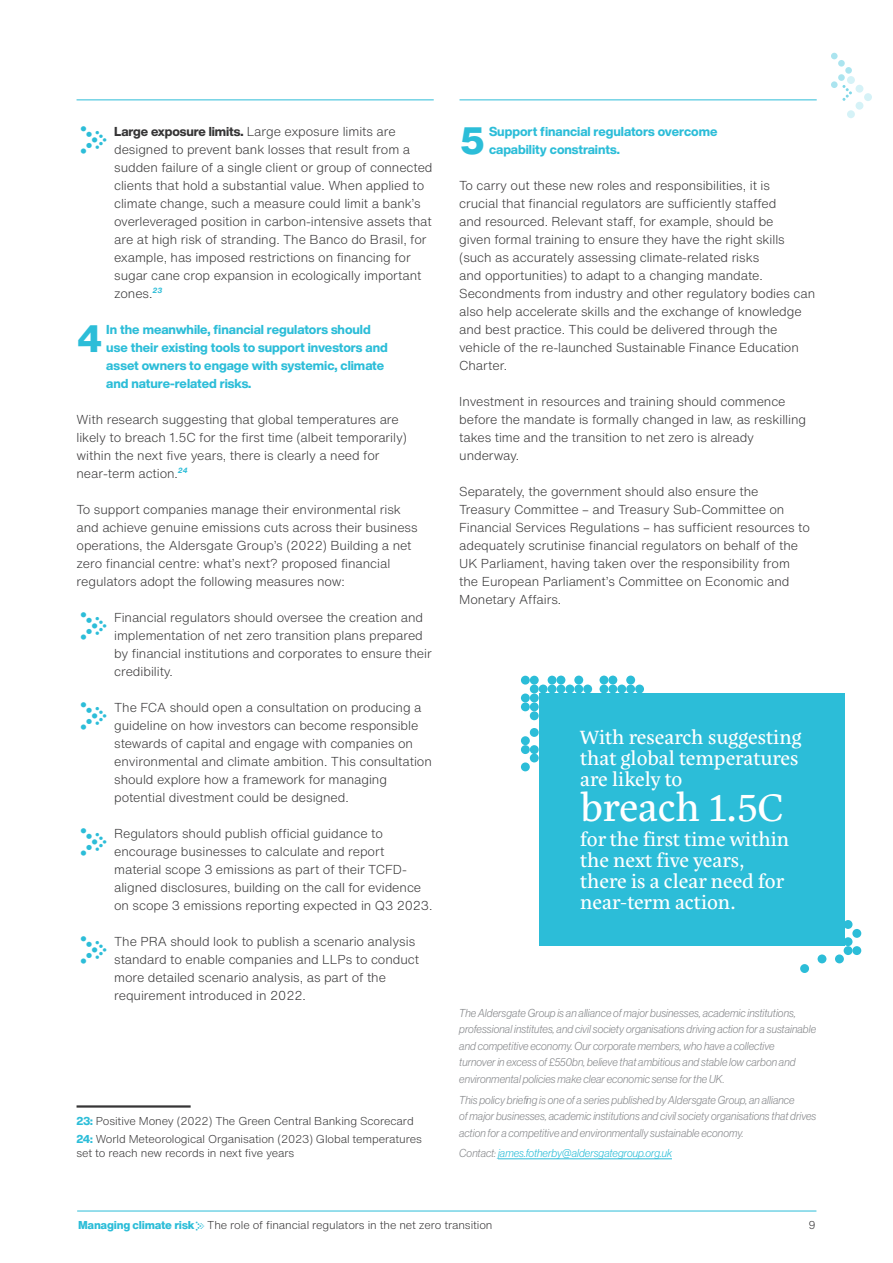
<style>
.page{position:relative;width:893px;height:1263px;background:#fff}
.page>*{position:absolute;margin:0;border:0;box-sizing:border-box;transform-origin:0 0}
._06-Basetext{font:39px "Eskorte Latin";letter-spacing:-.005em;color:#fff}
._07-List{font:800 37.5px "Helvetica Now Text";color:#2cbdd8}
._04_Basetext{font:34.5px "Aldersgate Group";color:#2cbdd8}
._06-Basetext-2{font:19.5px/21px "Eskorte Latin";letter-spacing:-.005em;color:#fff}
._04_Basetext-2{font:300 12.75px/18px "Helvetica Now Text";letter-spacing:-.005em;color:#363536}
._07-List-2{font:800 12.75px/18px "Helvetica Now Display";color:#2cbdd8}
.t1{font:11.25px/16.5px "N Haas Grotesk DS Pro 46 Lt It";letter-spacing:.01em;color:#888a8d}
.Footnote{font:300 11.25px/14.2px "Helvetica Now Text";letter-spacing:-.01em;color:#363536}
.t2{font:11.25px "N Haas Grotesk DS Pro 46 Lt It";letter-spacing:.01em;color:#2cbdd8}
.s1{font-family:"Helvetica Now Display";font-weight:800}
.s2{font-family:"Helvetica Now Display";font-weight:800;color:#2cbdd8}
.s3{color:#888a8d}
.s4{font-weight:800;color:#2cbdd8}
.s5{font-family:"Aldersgate Group";font-weight:400;color:#2cbdd8}
</style>
<div class="page">
<hr style="left:77px;top:1210px;width:739px;height:1px;background:#2cbdd8">
<hr style="left:459px;top:99px;width:358px;height:1px;background:#2cbdd8">
<hr style="left:77px;top:99px;width:357px;height:1px;background:#2cbdd8">
<svg style="left:831px;top:53px;width:41px;height:65px"></svg>
<hr style="left:77px;top:1105px;width:114px;height:2px;background:#363536">
<div style="left:539px;top:693px;width:305px;height:252px;background:#2cbdd8"></div>
<div style="left:539px;top:684px;width:9px;height:9px;background:#2cbdd8;border-radius:50%"></div>
<div style="left:530px;top:684px;width:9px;height:9px;background:#2cbdd8;border-radius:50%"></div>
<div style="left:530px;top:693px;width:9px;height:9px;background:#2cbdd8;border-radius:50%"></div>
<div style="left:521px;top:693px;width:9px;height:9px;background:#2cbdd8;border-radius:50%"></div>
<div style="left:521px;top:702px;width:9px;height:9px;background:#2cbdd8;border-radius:50%"></div>
<div style="left:530px;top:702px;width:9px;height:9px;background:#2cbdd8;border-radius:50%"></div>
<div style="left:530px;top:711px;width:9px;height:9px;background:#2cbdd8;border-radius:50%"></div>
<div style="left:530px;top:728px;width:9px;height:9px;background:#2cbdd8;border-radius:50%"></div>
<div style="left:530px;top:745px;width:9px;height:9px;background:#2cbdd8;border-radius:50%"></div>
<div style="left:530px;top:753px;width:9px;height:9px;background:#2cbdd8;border-radius:50%"></div>
<div style="left:521px;top:762px;width:9px;height:9px;background:#2cbdd8;border-radius:50%"></div>
<div style="left:521px;top:745px;width:9px;height:9px;background:#2cbdd8;border-radius:50%"></div>
<div style="left:521px;top:736px;width:9px;height:9px;background:#2cbdd8;border-radius:50%"></div>
<div style="left:530px;top:676px;width:9px;height:9px;background:#2cbdd8;border-radius:50%"></div>
<div style="left:521px;top:676px;width:9px;height:9px;background:#2cbdd8;border-radius:50%"></div>
<div style="left:548px;top:684px;width:8px;height:9px;background:#2cbdd8;border-radius:50%"></div>
<div style="left:556px;top:684px;width:9px;height:9px;background:#2cbdd8;border-radius:50%"></div>
<div style="left:556px;top:675px;width:9px;height:9px;background:#2cbdd8;border-radius:50%"></div>
<div style="left:565px;top:684px;width:9px;height:9px;background:#2cbdd8;border-radius:50%"></div>
<div style="left:574px;top:684px;width:9px;height:9px;background:#2cbdd8;border-radius:50%"></div>
<div style="left:574px;top:675px;width:9px;height:9px;background:#2cbdd8;border-radius:50%"></div>
<div style="left:583px;top:684px;width:9px;height:9px;background:#2cbdd8;border-radius:50%"></div>
<div style="left:599px;top:684px;width:9px;height:9px;background:#2cbdd8;border-radius:50%"></div>
<div style="left:608px;top:684px;width:9px;height:9px;background:#2cbdd8;border-radius:50%"></div>
<div style="left:617px;top:684px;width:9px;height:9px;background:#2cbdd8;border-radius:50%"></div>
<div style="left:626px;top:684px;width:9px;height:9px;background:#2cbdd8;border-radius:50%"></div>
<div style="left:635px;top:684px;width:9px;height:9px;background:#2cbdd8;border-radius:50%"></div>
<div style="left:599px;top:675px;width:9px;height:9px;background:#2cbdd8;border-radius:50%"></div>
<div style="left:608px;top:675px;width:9px;height:9px;background:#2cbdd8;border-radius:50%"></div>
<div style="left:626px;top:675px;width:9px;height:9px;background:#2cbdd8;border-radius:50%"></div>
<div style="left:548px;top:676px;width:8px;height:8px;background:#2cbdd8;border-radius:50%"></div>
<div style="left:844px;top:946px;width:8px;height:9px;background:#2cbdd8;border-radius:50%"></div>
<div style="left:844px;top:937px;width:8px;height:9px;background:#2cbdd8;border-radius:50%"></div>
<div style="left:844px;top:920px;width:8px;height:9px;background:#2cbdd8;border-radius:50%"></div>
<div style="left:852px;top:929px;width:9px;height:9px;background:#2cbdd8;border-radius:50%"></div>
<div style="left:852px;top:946px;width:9px;height:9px;background:#2cbdd8;border-radius:50%"></div>
<div style="left:835px;top:954px;width:9px;height:9px;background:#2cbdd8;border-radius:50%"></div>
<div style="left:818px;top:954px;width:8px;height:9px;background:#2cbdd8;border-radius:50%"></div>
<div style="left:800px;top:964px;width:9px;height:9px;background:#2cbdd8;border-radius:50%"></div>
<hr style="left:498px;top:1158px;width:174px;height:1px;background:#2cbdd8">
<p class="_04_Basetext" style="left:77px;top:123px;width:36px">k</p>
<p class="_04_Basetext-2" style="left:114px;top:122px;width:320px"><span class="s1">Large exposure limits.</span> Large exposure limits are designed to prevent bank losses that result from a sudden failure of a single client or group of connected clients that hold a substantial value. When applied to climate change, such a measure could limit a bank’s overleveraged position in carbon-intensive assets that are at high risk of stranding. The Banco do Brasil, for example, has imposed restrictions on financing for sugar cane crop expansion in ecologically important zones.<sup>23</sup></p>
<p class="_07-List" style="left:77px;top:310px;width:28px">4</p>
<p class="_07-List-2" style="left:106px;top:320px;width:283px">In the meanwhile, financial regulators should use their existing tools to support investors and asset owners to engage with systemic, climate and nature-related risks.</p>
<p class="_04_Basetext-2" style="left:77px;top:410px;width:332px">With research suggesting that global temperatures are likely to breach 1.5C for the first time (albeit temporarily) within the next five years, there is clearly a need for near-term action.<sup>24</sup></p>
<p class="_04_Basetext-2" style="left:77px;top:500px;width:343px">To support companies manage their environmental risk and achieve genuine emissions cuts across their business operations, the Aldersgate Group’s (2022) Building a net zero financial centre: what’s next? proposed financial regulators adopt the following measures now:</p>
<p class="_04_Basetext" style="left:77px;top:609px;width:36px">k</p>
<p class="_04_Basetext-2" style="left:114px;top:608px;width:319px">Financial regulators should oversee the creation and implementation of net zero transition plans prepared by financial institutions and corporates to ensure their credibility.</p>
<p class="_04_Basetext" style="left:77px;top:699px;width:36px">k</p>
<p class="_04_Basetext-2" style="left:114px;top:698px;width:319px">The FCA should open a consultation on producing a guideline on how investors can become responsible stewards of capital and engage with companies on environmental and climate ambition. This consultation should explore how a framework for managing potential divestment could be designed.</p>
<p class="_04_Basetext" style="left:77px;top:825px;width:36px">k</p>
<p class="_04_Basetext-2" style="left:114px;top:824px;width:320px">Regulators should publish official guidance to encourage businesses to calculate and report material scope 3 emissions as part of their TCFD&shy;aligned disclosures, building on the call for evidence on scope 3 emissions reporting expected in Q3 2023.</p>
<p class="_04_Basetext" style="left:77px;top:933px;width:36px">k</p>
<p class="_04_Basetext-2" style="left:114px;top:932px;width:306px">The PRA should look to publish a scenario analysis standard to enable companies and LLPs to conduct more detailed scenario analysis, as part of the requirement introduced in 2022.</p>
<p class="Footnote" style="left:77px;top:1113px;width:339px"><span class="s2">23:</span> Positive Money (2022) The Green Central Banking Scorecard</p>
<p class="Footnote" style="left:77px;top:1131px;width:347px"><span class="s2">24:</span> World Meteorological Organisation (2023) Global temperatures set to reach new records in next five years</p>
<p class="_07-List" style="left:459px;top:112px;width:28px">5</p>
<p class="_07-List-2" style="left:489px;top:122px;width:230px">Support financial regulators overcome capability constraints.</p>
<p class="_04_Basetext-2" style="left:459px;top:176px;width:357px">To carry out these new roles and responsibilities, it is<br>crucial that financial regulators are sufficiently staffed<br>and resourced. Relevant staff, for example, should be<br>given formal training to ensure they have the right skills (such as accurately assessing climate-related risks<br>and opportunities) to adapt to a changing mandate.<br>Secondments from industry and other regulatory bodies can also help accelerate skills and the exchange of knowledge and best practice. This could be delivered through the vehicle of the re-launched Sustainable Finance Education Charter.</p>
<p class="_04_Basetext-2" style="left:459px;top:392px;width:348px">Investment in resources and training should commence before the mandate is formally changed in law, as reskilling takes time and the transition to net zero is already underway.</p>
<p class="_04_Basetext-2" style="left:459px;top:482px;width:352px">Separately, the government should also ensure the Treasury Committee – and Treasury Sub-Committee on Financial Services Regulations – has sufficient resources to adequately scrutinise financial regulators on behalf of the UK Parliament, having taken over the responsibility from the European Parliament’s Committee on Economic and Monetary Affairs.</p>
<p class="_06-Basetext-2" style="left:580px;top:727px;width:223px">With research suggesting that global temperatures are likely to</p>
<p class="_06-Basetext" style="left:580px;top:785px;width:204px">breach 1.5C</p>
<p class="_06-Basetext-2" style="left:580px;top:829px;width:211px">for the first time within the next five years, there is a clear need for near-term action.</p>
<p class="t1" style="left:459px;top:1004px;width:358px">The Aldersgate Group is an alliance of major businesses, academic institutions, professional institutes, and civil society organisations driving action for a sustainable and competitive economy. Our corporate members, who have a collective<br>turnover in excess of £550bn, believe that ambitious and stable low carbon and environmental policies make clear economic sense for the UK.</p>
<p class="t1" style="left:459px;top:1091px;width:359px">This policy briefing is one of a series published by Aldersgate Group, an alliance<br>of major businesses, academic institutions and civil society organisations that drives action for a competitive and environmentally sustainable economy.</p>
<p class="t2" style="left:459px;top:1147px;width:214px"><span class="s3">Contact:</span> james.fotherby@aldersgategroup.org.uk</p>
<p class="Footnote" style="left:78px;top:1218px;width:416px"><span class="s4">Managing climate risk</span><span class="s5">k</span>The role of financial regulators in the net zero transition</p>
<p class="Footnote" style="left:808px;top:1217px;width:9px">9</p>
</div>
